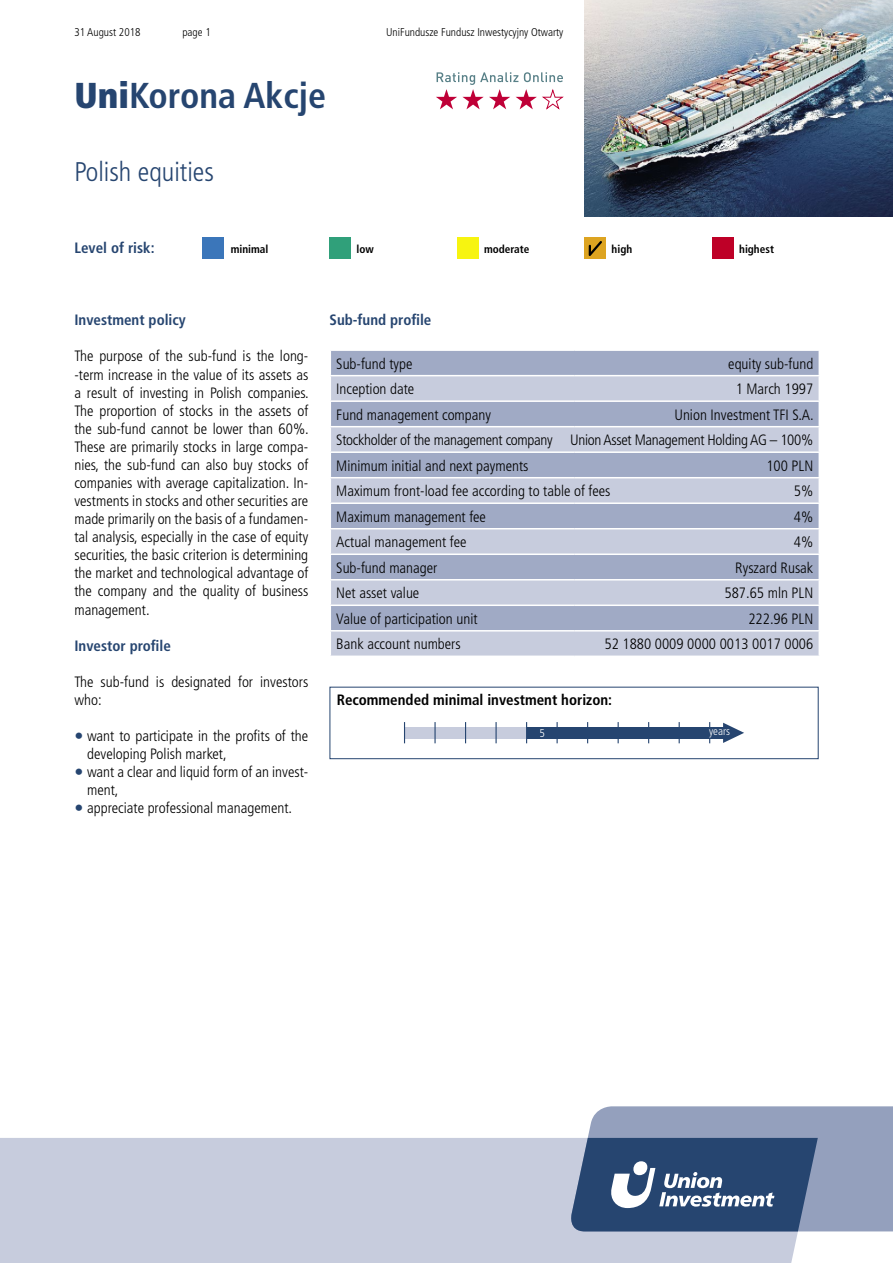
<style>
.page{position:relative;width:893px;height:1263px;background:#fff}
.page>*{position:absolute;margin:0;border:0;box-sizing:border-box;transform-origin:0 0}
.t1{font:700 condensed 36px "Frutiger LT Pro";color:#264570}
.t2{font:300 condensed 27px "Frutiger LT Pro";color:#264570}
.t3{font:300 condensed 15px/18px "Frutiger LT Pro";color:#000}
.t4{font:700 condensed 15px "Frutiger LT Pro";color:#264570}
.t5{font:700 condensed 15px "Frutiger LT Pro";color:#000}
.t6{font:300 condensed 11.25px "Frutiger LT Pro";color:#000}
.t7{font:700 condensed 11.25px "Frutiger LT Pro";color:#000}
.t8{font:300 condensed 11.25px "Frutiger LT Pro";color:#fff}
.s1{font-weight:900}
.s2{font-size:18px;color:#264570}
</style>
<div class="page">
<div style="left:202px;top:238px;width:21px;height:21px;background:#3b76ba"></div>
<div style="left:330px;top:238px;width:21px;height:21px;background:#30a07a"></div>
<div style="left:457px;top:238px;width:21px;height:21px;background:#f7f410"></div>
<div style="left:585px;top:238px;width:21px;height:21px;background:#dda421"></div>
<svg style="left:589px;top:241px;width:13px;height:15px"></svg>
<div style="left:712px;top:238px;width:21px;height:21px;background:#be0027"></div>
<div style="left:0;top:1138px;width:818px;height:125px;background:#c7ccdd"></div>
<svg style="left:568px;top:1106px;width:325px;height:125px;background:#6a7d9e"></svg>
<svg style="left:436px;top:72px;width:127px;height:38px"></svg>
<img style="left:585px;top:0;width:308px;height:217px">
<div style="left:331px;top:351px;width:488px;height:24px;background:#a0aac5"></div>
<svg style="left:331px;top:376px;width:488px;height:279px;background:#b6bdd2"></svg>
<hr style="left:330px;top:400px;width:245px;height:2px;background:#fff">
<hr style="left:575px;top:400px;width:245px;height:2px;background:#fff">
<hr style="left:330px;top:426px;width:245px;height:1px;background:#fff">
<hr style="left:575px;top:426px;width:245px;height:1px;background:#fff">
<hr style="left:330px;top:451px;width:245px;height:2px;background:#fff">
<hr style="left:575px;top:451px;width:245px;height:2px;background:#fff">
<hr style="left:330px;top:477px;width:245px;height:1px;background:#fff">
<hr style="left:575px;top:477px;width:245px;height:1px;background:#fff">
<hr style="left:330px;top:502px;width:245px;height:2px;background:#fff">
<hr style="left:575px;top:502px;width:245px;height:2px;background:#fff">
<hr style="left:330px;top:528px;width:245px;height:1px;background:#fff">
<hr style="left:575px;top:528px;width:245px;height:1px;background:#fff">
<hr style="left:330px;top:553px;width:245px;height:2px;background:#fff">
<hr style="left:575px;top:553px;width:245px;height:2px;background:#fff">
<hr style="left:330px;top:579px;width:245px;height:1px;background:#fff">
<hr style="left:575px;top:579px;width:245px;height:1px;background:#fff">
<hr style="left:330px;top:604px;width:245px;height:2px;background:#fff">
<hr style="left:575px;top:604px;width:245px;height:2px;background:#fff">
<hr style="left:330px;top:630px;width:245px;height:1px;background:#fff">
<hr style="left:575px;top:630px;width:245px;height:1px;background:#fff">
<div style="left:330px;top:687px;width:489px;height:72px;border:1px solid #264570"></div>
<div style="left:404px;top:727px;width:320px;height:11px;background:#264570"></div>
<div style="left:404px;top:727px;width:123px;height:11px;background:#c7ccdd"></div>
<svg style="left:723px;top:723px;width:21px;height:20px"></svg>
<svg style="left:404px;top:722px;width:1px;height:21px"></svg>
<hr style="left:434px;top:722px;width:2px;height:21px;background:#264570">
<svg style="left:465px;top:722px;width:1px;height:21px"></svg>
<hr style="left:495px;top:722px;width:2px;height:21px;background:#264570">
<svg style="left:526px;top:722px;width:1px;height:21px"></svg>
<p class="t6" style="left:74px;top:26px;width:68px">31 August 2018</p>
<p class="t6" style="left:182px;top:26px;width:30px">page 1</p>
<p class="t6" style="left:386px;top:26px;width:179px">UniFundusze Fundusz Inwestycyjny Otwarty</p>
<h1 class="t1" style="left:74px;top:75px;width:253px"><span class="s1">Uni</span>Korona Akcje</h1>
<h2 class="t2" style="left:74px;top:156px;width:141px">Polish equities</h2>
<p class="t4" style="left:74px;top:239px;width:82px">Level of risk:</p>
<p class="t7" style="left:231px;top:242px;width:39px">minimal</p>
<p class="t7" style="left:356px;top:242px;width:19px">low</p>
<p class="t7" style="left:484px;top:242px;width:47px">moderate</p>
<p class="t7" style="left:612px;top:242px;width:22px">high</p>
<p class="t7" style="left:739px;top:242px;width:36px">highest</p>
<p class="t4" style="left:74px;top:311px;width:113px">Investment policy</p>
<p class="t3" style="left:74px;top:347px;width:236px;text-align:justify">The purpose of the sub-fund is the long--term increase in the value of its assets as a result of investing in Polish companies.<br>The proportion of stocks in the assets of the sub-fund cannot be lower than 60%.<br>These are primarily stocks in large compa&shy;nies, the sub-fund can also buy stocks of companies with average capitalization. In&shy;vestments in stocks and other securities are made primarily on the basis of a fundamen&shy;tal analysis, especially in the case of equity securities, the basic criterion is determining the market and technological advantage of the company and the quality of business management.</p>
<p class="t4" style="left:74px;top:636px;width:98px">Investor profi le</p>
<p class="t3" style="left:74px;top:673px;width:235px">The sub-fund is designated for investors who:</p>
<p class="t3" style="left:87px;top:727px;width:223px;text-indent:-13px"><span class="s2">•</span> want to participate in the profits of the developing Polish market,</p>
<p class="t3" style="left:87px;top:763px;width:223px;text-indent:-13px"><span class="s2">•</span> want a clear and liquid form of an invest&shy;ment,</p>
<p class="t3" style="left:74px;top:799px;width:219px"><span class="s2">•</span> appreciate professional management.</p>
<p class="t4" style="left:330px;top:311px;width:103px">Sub-fund profile</p>
<p class="t3" style="left:336px;top:354px;width:78px">Sub-fund type</p>
<p class="t3" style="left:728px;top:354px;width:86px">equity sub-fund</p>
<p class="t3" style="left:336px;top:380px;width:80px">Inception date</p>
<p class="t3" style="left:736px;top:380px;width:79px">1 March 1997</p>
<p class="t3" style="left:336px;top:405px;width:156px">Fund management company</p>
<p class="t3" style="left:336px;top:402px;width:479px;line-height:25.5px;text-align:justify;text-indent:338px">Union Investment TFI S.A.<br>Stockholder of the management company Union Asset Management Holding AG – 100% Minimum initial and next payments</p>
<p class="t3" style="left:766px;top:457px;width:48px">100 PLN</p>
<p class="t3" style="left:336px;top:482px;width:276px">Maximum front-load fee according to table of fees</p>
<p class="t3" style="left:794px;top:482px;width:21px">5%</p>
<p class="t3" style="left:336px;top:508px;width:151px">Maximum management fee</p>
<p class="t3" style="left:794px;top:508px;width:21px">4%</p>
<p class="t3" style="left:336px;top:533px;width:132px">Actual management fee</p>
<p class="t3" style="left:794px;top:533px;width:21px">4%</p>
<p class="t3" style="left:336px;top:559px;width:103px">Sub-fund manager</p>
<p class="t3" style="left:735px;top:559px;width:80px">Ryszard Rusak</p>
<p class="t3" style="left:336px;top:584px;width:85px">Net asset value</p>
<p class="t3" style="left:724px;top:584px;width:90px">587.65 mln PLN</p>
<p class="t3" style="left:336px;top:610px;width:143px">Value of participation unit</p>
<p class="t3" style="left:748px;top:610px;width:66px">222.96 PLN</p>
<p class="t3" style="left:336px;top:635px;width:126px">Bank account numbers</p>
<p class="t3" style="left:604px;top:635px;width:210px">52 1880 0009 0000 0013 0017 0006</p>
<p class="t5" style="left:337px;top:691px;width:277px">Recommended minimal investment horizon:</p>
<p class="t8" style="left:539px;top:727px;width:7px">5</p>
<p class="t8" style="left:709px;top:725px;width:23px">years</p>
</div>
